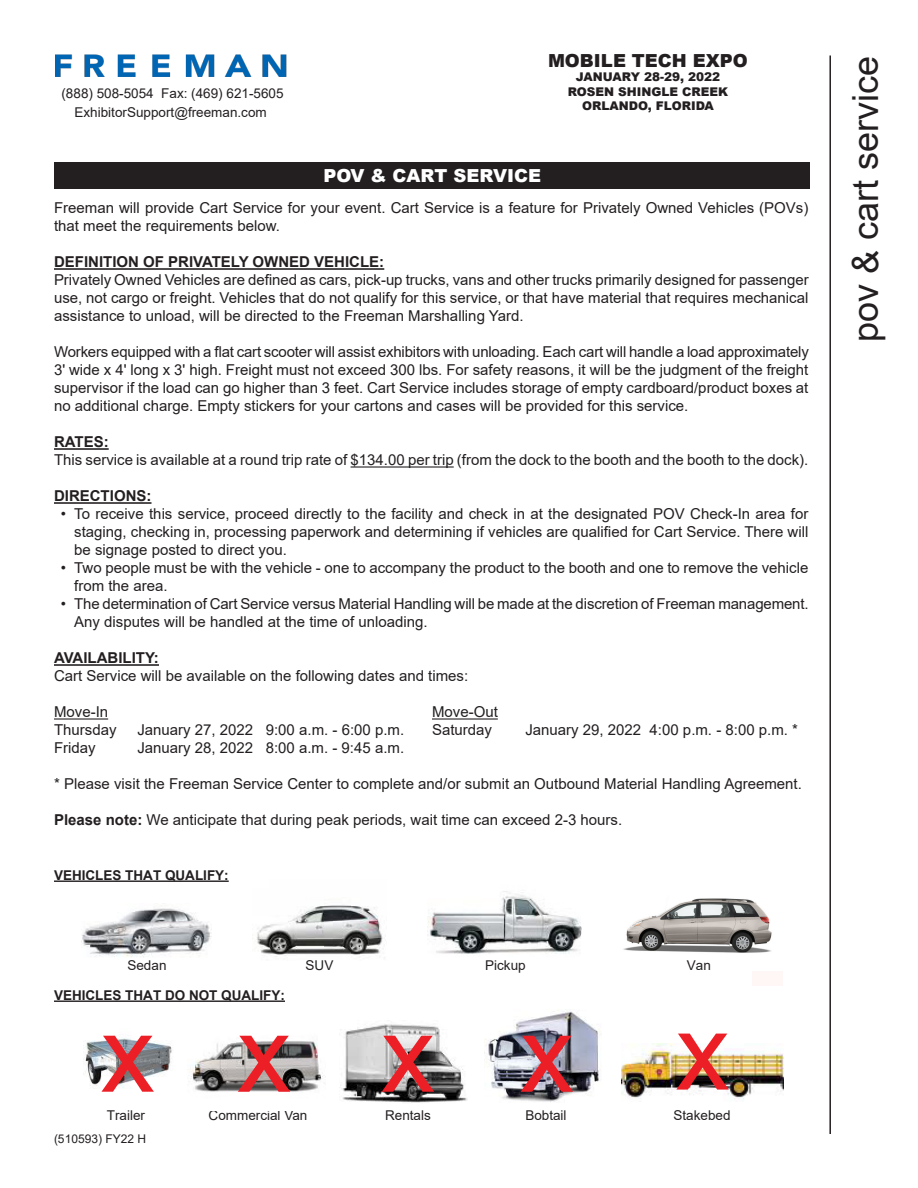
<style>
.page{position:relative;width:918px;height:1188px;background:#fff}
.page>*{position:absolute;margin:0;border:0;box-sizing:border-box;transform-origin:0 0}
.t1{font:108px "Arial";color:#ed1f26}
.t2{font:36px "Arial";color:#231f20}
.t3{font:900 18px "Arial";color:#fff}
.Attention_Exhibitors{font:900 18px "Arial";color:#231f20}
.t4{font:15px/18px "Arial";color:#231f20}
.info_columns{font:700 15px "Arial";color:#231f20}
.info_columns-2{font:13.5px "Arial";color:#231f20}
.info_columns-3{font:700 13.5px "Arial";color:#231f20}
.Attention_Exhibitors-2{font:900 12px "Arial";color:#231f20}
.info_columns-4{font:12px "Arial";color:#231f20}
.s1{font-weight:700}
</style>
<div class="page">
<hr style="left:829px;top:55px;width:2px;height:1079px;background:#231f20">
<div style="left:55px;top:163px;width:754px;height:25px;background:#231f20"></div>
<div style="left:54px;top:162px;width:756px;height:27px;border:2px solid #231f20"></div>
<img style="left:55px;top:54px;width:232px;height:23px">
<img style="left:81px;top:903px;width:131px;height:54px">
<img style="left:252px;top:905px;width:133px;height:52px">
<img style="left:428px;top:891px;width:154px;height:63px">
<img style="left:623px;top:898px;width:149px;height:55px">
<hr style="left:54px;top:880px;width:175px;height:2px;background:#231f20">
<hr style="left:54px;top:1000px;width:231px;height:2px;background:#231f20">
<img style="left:83px;top:1038px;width:89px;height:51px">
<img style="left:339px;top:1020px;width:129px;height:83px">
<img style="left:484px;top:1009px;width:117px;height:93px">
<img style="left:622px;top:1044px;width:161px;height:56px">
<img style="left:187px;top:1041px;width:139px;height:51px">
<div style="left:752px;top:971px;width:31px;height:15px;background:#fef7f6"></div>
<hr style="left:54px;top:268px;width:330px;height:2px;background:#231f20">
<hr style="left:54px;top:448px;width:55px;height:2px;background:#231f20">
<hr style="left:351px;top:466px;width:103px;height:2px;background:#231f20">
<hr style="left:54px;top:502px;width:98px;height:2px;background:#231f20">
<hr style="left:54px;top:664px;width:105px;height:2px;background:#231f20">
<hr style="left:54px;top:718px;width:54px;height:2px;background:#231f20">
<hr style="left:432px;top:718px;width:66px;height:2px;background:#231f20">
<p class="info_columns-2" style="left:62px;top:84px;width:224px">(888) 508-5054 Fax: (469) 621-5605</p>
<p class="info_columns-2" style="left:75px;top:103px;width:194px">ExhibitorSupport@freeman.com</p>
<p class="Attention_Exhibitors" style="left:548px;top:47px;width:201px">MOBILE TECH EXPO</p>
<p class="Attention_Exhibitors-2" style="left:576px;top:68px;width:146px">JANUARY 28-29, 2022</p>
<p class="Attention_Exhibitors-2" style="left:568px;top:83px;width:162px">ROSEN SHINGLE CREEK</p>
<p class="Attention_Exhibitors-2" style="left:582px;top:97px;width:133px">ORLANDO, FLORIDA</p>
<p class="t3" style="left:323px;top:163px;width:219px">POV &amp; CART SERVICE</p>
<p class="t4" style="left:54px;top:199px;width:756px">Freeman will provide Cart Service for your event. Cart Service is a feature for Privately Owned Vehicles (POVs) that meet the requirements below.</p>
<p class="info_columns" style="left:54px;top:252px;width:332px">DEFINITION OF PRIVATELY OWNED VEHICLE:</p>
<p class="t4" style="left:54px;top:271px;width:756px;text-align:justify">Privately Owned Vehicles are defined as cars, pick-up trucks, vans and other trucks primarily designed for passenger use, not cargo or freight. Vehicles that do not qualify for this service, or that have material that requires mechanical assistance to unload, will be directed to the Freeman Marshalling Yard.</p>
<p class="t4" style="left:54px;top:343px;width:756px;text-align:justify">Workers equipped with a flat cart scooter will assist exhibitors with unloading. Each cart will handle a load approximately 3' wide x 4' long x 3' high. Freight must not exceed 300 lbs. For safety reasons, it will be the judgment of the freight supervisor if the load can go higher than 3 feet. Cart Service includes storage of empty cardboard/product boxes at no additional charge. Empty stickers for your cartons and cases will be provided for this service.</p>
<p class="info_columns" style="left:54px;top:432px;width:56px">RATES:</p>
<p class="t4" style="left:54px;top:451px;width:756px">This service is available at a round trip rate of $134.00 per trip (from the dock to the booth and the booth to the dock).</p>
<p class="info_columns" style="left:54px;top:486px;width:99px">DIRECTIONS:</p>
<p class="t4" style="left:74px;top:505px;width:736px;text-align:justify;text-indent:-14px">• To receive this service, proceed directly to the facility and check in at the designated POV Check-In area for staging, checking in, processing paperwork and determining if vehicles are qualified for Cart Service. There will be signage posted to direct you.</p>
<p class="t4" style="left:74px;top:559px;width:736px;text-indent:-14px">• Two people must be with the vehicle - one to accompany the product to the booth and one to remove the vehicle from the area.</p>
<p class="t4" style="left:74px;top:595px;width:736px;text-indent:-14px">• The determination of Cart Service versus Material Handling will be made at the discretion of Freeman management.<br>Any disputes will be handled at the time of unloading.</p>
<p class="info_columns" style="left:54px;top:648px;width:106px">AVAILABILITY:</p>
<p class="t4" style="left:54px;top:667px;width:416px">Cart Service will be available on the following dates and times:</p>
<p class="t4" style="left:54px;top:703px;width:56px">Move-In</p>
<p class="t4" style="left:432px;top:703px;width:67px">Move-Out</p>
<p class="t4" style="left:54px;top:721px;width:64px">Thursday</p>
<p class="t4" style="left:137px;top:721px;width:268px">January 27, 2022 9:00 a.m. - 6:00 p.m.</p>
<p class="t4" style="left:432px;top:721px;width:62px">Saturday</p>
<p class="t4" style="left:525px;top:721px;width:274px">January 29, 2022 4:00 p.m. - 8:00 p.m. *</p>
<p class="t4" style="left:54px;top:739px;width:43px">Friday</p>
<p class="t4" style="left:137px;top:739px;width:268px">January 28, 2022 8:00 a.m. - 9:45 a.m.</p>
<p class="t4" style="left:54px;top:775px;width:749px">* Please visit the Freeman Service Center to complete and/or submit an Outbound Material Handling Agreement.</p>
<p class="t4" style="left:54px;top:811px;width:570px"><span class="s1">Please note:</span> We anticipate that during peak periods, wait time can exceed 2-3 hours.</p>
<p class="info_columns-3" style="left:54px;top:866px;width:176px">VEHICLES THAT QUALIFY:</p>
<p class="info_columns-2" style="left:127px;top:956px;width:41px">Sedan</p>
<p class="info_columns-2" style="left:306px;top:956px;width:29px">SUV</p>
<p class="info_columns-2" style="left:485px;top:956px;width:42px">Pickup</p>
<p class="info_columns-2" style="left:687px;top:956px;width:26px">Van</p>
<p class="info_columns-3" style="left:54px;top:986px;width:233px">VEHICLES THAT DO NOT QUALIFY:</p>
<p class="t1" style="left:101px;top:979px;width:55px">x</p>
<p class="t1" style="left:237px;top:979px;width:55px">x</p>
<p class="t1" style="left:381px;top:979px;width:55px">x</p>
<p class="t1" style="left:520px;top:979px;width:55px">x</p>
<p class="t1" style="left:676px;top:977px;width:55px">x</p>
<p class="info_columns-2" style="left:107px;top:1106px;width:40px">Trailer</p>
<p class="info_columns-2" style="left:209px;top:1106px;width:100px">Commercial Van</p>
<p class="info_columns-2" style="left:385px;top:1106px;width:47px">Rentals</p>
<p class="info_columns-2" style="left:525px;top:1106px;width:43px">Bobtail</p>
<p class="info_columns-2" style="left:673px;top:1106px;width:59px">Stakebed</p>
<p class="info_columns-4" style="left:54px;top:1130px;width:94px">(510593) FY22 H</p>
<p class="t2" style="left:841px;top:342px;width:288px;rotate:-90deg">pov &amp; cart service</p>
</div>
